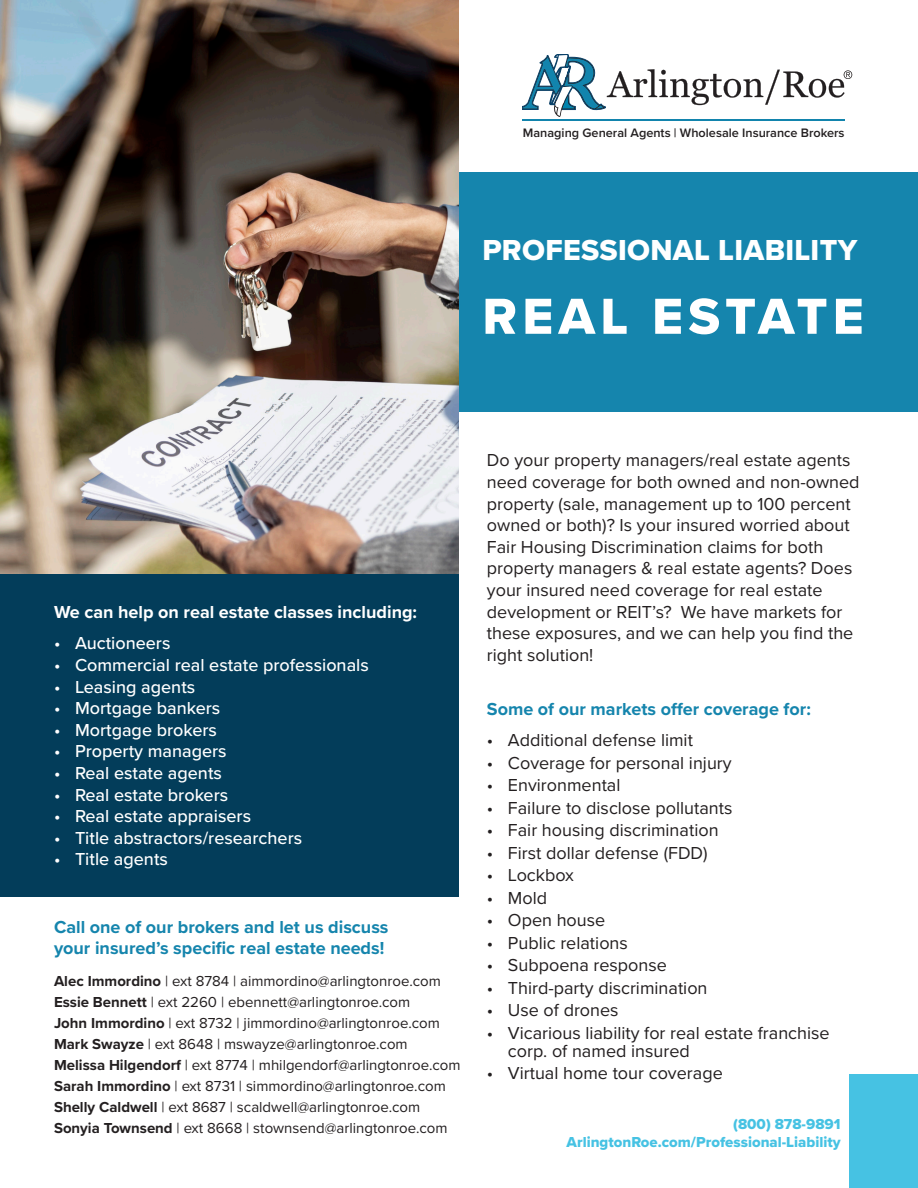
<style>
.page{position:relative;width:918px;height:1188px;background:#fff}
.page>*{position:absolute;margin:0;border:0;box-sizing:border-box;transform-origin:0 0}
.t1{font:52.5px "Proxima Nova Extrabld";letter-spacing:.1em;color:#fff}
.t2{font:30px "Proxima Nova Extrabld";letter-spacing:.01em;color:#fff}
.t3{font:18px/21.6px "Proxima Nova";color:#231f20}
.t4{font:500 18px "Proxima Nova";color:#fff}
.t5{font:700 18px/21.6px "Proxima Nova";color:#1585ad}
.t6{font:700 18px "Proxima Nova";color:#fff}
.t7{font:15px "Proxima Nova";color:#231f20}
.t8{font:15px "Proxima Nova Extrabld";color:#46c2e3}
.t9{font:600 12.75px "Proxima Nova";color:#231f20}
.s1{font-weight:700}
</style>
<div class="page">
<div style="left:0;top:573px;width:459px;height:323px;background:#033d5a"></div>
<img style="left:0;top:0;width:459px;height:573px">
<div style="left:459px;top:173px;width:459px;height:239px;background:#1585ad"></div>
<svg style="left:522px;top:54px;width:330px;height:63px"></svg>
<hr style="left:522px;top:119px;width:322px;height:2px;background:#1284ad">
<div style="left:850px;top:1074px;width:68px;height:114px;background:#46c2e3"></div>
<p class="t9" style="left:523px;top:123px;width:323px">Managing General Agents | Wholesale Insurance Brokers</p>
<p class="t2" style="left:482px;top:227px;width:376px">PROFESSIONAL LIABILITY</p>
<p class="t1" style="left:482px;top:277px;width:383px">REAL ESTATE</p>
<p class="t3" style="left:487px;top:449px;width:374px">Do your property managers/real estate agents need coverage for both owned and non-owned property (sale, management up to 100 percent owned or both)? Is your insured worried about Fair Housing Discrimination claims for both property managers &amp; real estate agents? Does your insured need coverage for real estate development or REIT’s? We have markets for these exposures, and we can help you find the right solution!</p>
<p class="t6" style="left:54px;top:599px;width:365px">We can help on real estate classes including:</p>
<p class="t4" style="left:54px;top:630px;width:118px">• Auctioneers</p>
<p class="t4" style="left:54px;top:652px;width:316px">• Commercial real estate professionals</p>
<p class="t4" style="left:54px;top:673px;width:143px">• Leasing agents</p>
<p class="t4" style="left:54px;top:695px;width:168px">• Mortgage bankers</p>
<p class="t4" style="left:54px;top:716px;width:165px">• Mortgage brokers</p>
<p class="t4" style="left:54px;top:738px;width:174px">• Property managers</p>
<p class="t4" style="left:54px;top:760px;width:169px">• Real estate agents</p>
<p class="t4" style="left:54px;top:781px;width:176px">• Real estate brokers</p>
<p class="t4" style="left:54px;top:803px;width:199px">• Real estate appraisers</p>
<p class="t4" style="left:54px;top:824px;width:250px">• Title abstractors/researchers</p>
<p class="t4" style="left:54px;top:846px;width:115px">• Title agents</p>
<p class="t5" style="left:487px;top:698px;width:325px">Some of our markets offer coverage for:</p>
<p class="t3" style="left:487px;top:729px;width:208px">• Additional defense limit</p>
<p class="t3" style="left:487px;top:751px;width:246px">• Coverage for personal injury</p>
<p class="t3" style="left:487px;top:774px;width:135px">• Environmental</p>
<p class="t3" style="left:487px;top:796px;width:247px">• Failure to disclose pollutants</p>
<p class="t3" style="left:487px;top:819px;width:233px">• Fair housing discrimination</p>
<p class="t3" style="left:487px;top:841px;width:222px">• First dollar defense (FDD)</p>
<p class="t3" style="left:487px;top:864px;width:89px">• Lockbox</p>
<p class="t3" style="left:487px;top:886px;width:62px">• Mold</p>
<p class="t3" style="left:487px;top:909px;width:120px">• Open house</p>
<p class="t3" style="left:487px;top:931px;width:143px">• Public relations</p>
<p class="t3" style="left:487px;top:954px;width:182px">• Subpoena response</p>
<p class="t3" style="left:487px;top:976px;width:222px">• Third-party discrimination</p>
<p class="t3" style="left:487px;top:999px;width:133px">• Use of drones</p>
<p class="t3" style="left:508px;top:1023px;width:323px;line-height:18px;text-indent:-21px">• Vicarious liability for real estate franchise corp. of named insured</p>
<p class="t3" style="left:487px;top:1062px;width:237px">• Virtual home tour coverage</p>
<p class="t5" style="left:54px;top:915px;width:336px">Call one of our brokers and let us discuss your insured’s specific real estate needs!</p>
<p class="t7" style="left:54px;top:970px;width:388px"><span class="s1">Alec Immordino</span> | ext 8784 | aimmordino@arlingtonroe.com</p>
<p class="t7" style="left:54px;top:991px;width:358px"><span class="s1">Essie Bennett</span> | ext 2260 | ebennett@arlingtonroe.com</p>
<p class="t7" style="left:54px;top:1012px;width:387px"><span class="s1">John Immordino</span> | ext 8732 | jimmordino@arlingtonroe.com</p>
<p class="t7" style="left:54px;top:1033px;width:355px"><span class="s1">Mark Swayze</span> | ext 8648 | mswayze@arlingtonroe.com</p>
<p class="t7" style="left:54px;top:1054px;width:408px"><span class="s1">Melissa Hilgendorf</span> | ext 8774 | mhilgendorf@arlingtonroe.com</p>
<p class="t7" style="left:54px;top:1075px;width:393px"><span class="s1">Sarah Immordino</span> | ext 8731 | simmordino@arlingtonroe.com</p>
<p class="t7" style="left:54px;top:1096px;width:368px"><span class="s1">Shelly Caldwell</span> | ext 8687 | scaldwell@arlingtonroe.com</p>
<p class="t7" style="left:54px;top:1117px;width:395px"><span class="s1">Sonyia Townsend</span> | ext 8668 | stownsend@arlingtonroe.com</p>
<p class="t8" style="left:733px;top:1113px;width:109px">(800) 878-9891</p>
<p class="t8" style="left:567px;top:1131px;width:275px">ArlingtonRoe.com/Professional-Liability</p>
</div>
